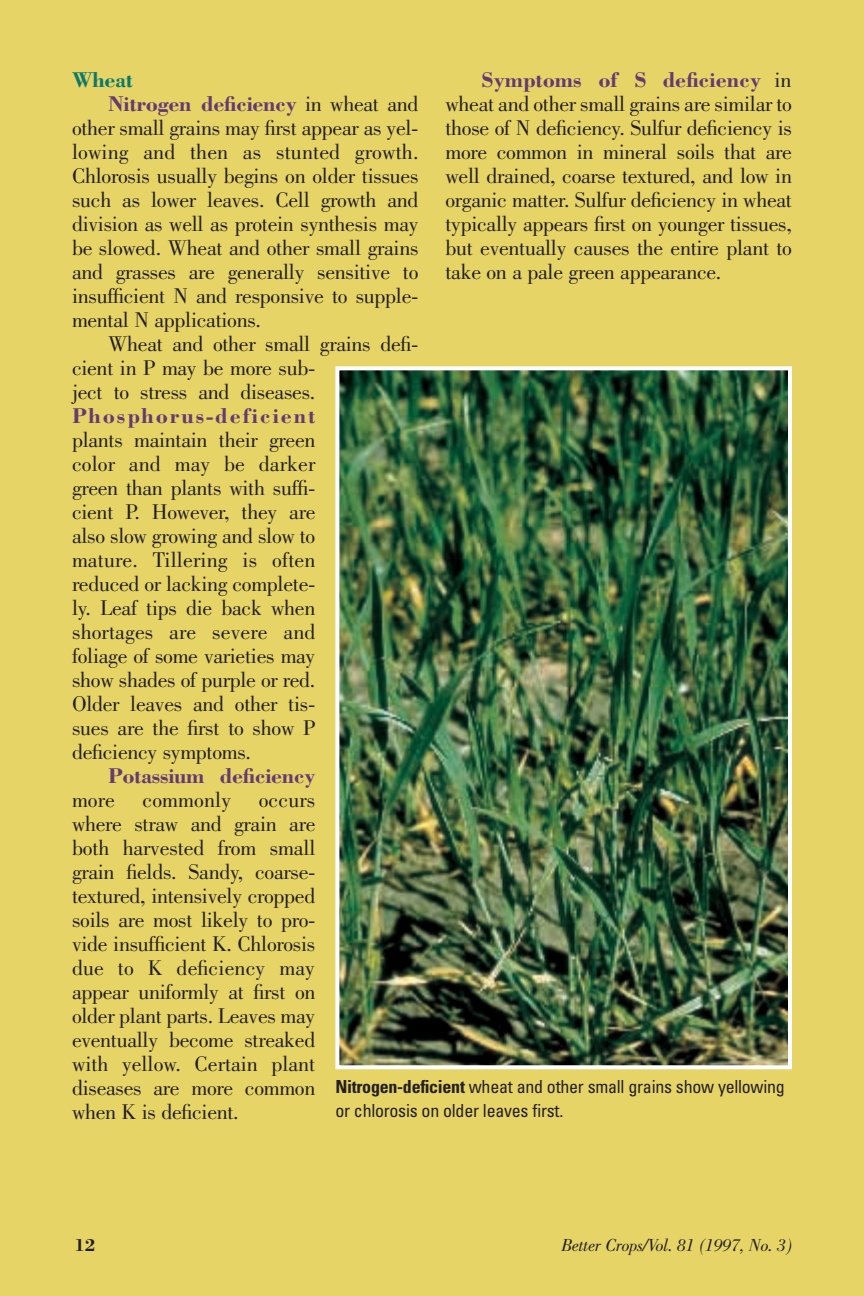
<style>
.page{position:relative;width:864px;height:1296px;background:#e6d467}
.page>*{position:absolute;margin:0;border:0;box-sizing:border-box;transform-origin:0 0}
.t1{font:22px/24px "Bodoni";letter-spacing:-.015em;color:#231f20;text-align:justify}
.t2{font:700 22px "Bodoni";letter-spacing:-.015em;color:#643a71}
.t3{font:22px "Bodoni";letter-spacing:.005em;color:#231f20}
.t4{font:700 22px "Bodoni";letter-spacing:.09em;color:#643a71}
.t5{font:700 22px "Bodoni";letter-spacing:-.015em;color:#0e7969}
.t6{font:condensed 18px/24px "Univers";letter-spacing:-.015em;color:#231f20}
.t7{font:italic 18px "Bodoni";letter-spacing:-.015em;color:#231f20}
.t8{font:700 18px "Bodoni";color:#231f20}
.s1{font-weight:400;color:#231f20}
.s2{font-weight:700;color:#643a71}
.s3{font-weight:700}
</style>
<div class="page">
<img style="left:340px;top:371px;width:447px;height:693px">
<div style="left:335px;top:366px;width:457px;height:703px;border:4px solid #fff"></div>
<p class="t5" style="left:72px;top:72px;width:63px">Wheat</p>
<p class="t2" style="left:108px;top:96px;width:312px">Nitrogen deficiency <span class="s1">in wheat and</span></p>
<p class="t1" style="left:72px;top:118px;width:348px">other small grains may first appear as yel-</p>
<p class="t3" style="left:72px;top:144px;width:348px">lowing and then as stunted growth.</p>
<p class="t1" style="left:72px;top:166px;width:348px">Chlorosis usually begins on older tissues</p>
<p class="t1" style="left:72px;top:190px;width:348px">such as lower leaves. Cell growth and</p>
<p class="t1" style="left:72px;top:214px;width:348px">division as well as protein synthesis may</p>
<p class="t1" style="left:72px;top:238px;width:348px">be slowed. Wheat and other small grains</p>
<p class="t1" style="left:72px;top:262px;width:348px">and grasses are generally sensitive to</p>
<p class="t1" style="left:72px;top:286px;width:348px">insufficient N and responsive to supple-</p>
<p class="t1" style="left:72px;top:310px;width:191px">mental N applications.</p>
<p class="t1" style="left:108px;top:334px;width:312px">Wheat and other small grains defi-</p>
<p class="t1" style="left:72px;top:358px;width:245px">cient in P may be more sub-</p>
<p class="t1" style="left:72px;top:382px;width:245px">ject to stress and diseases.</p>
<p class="t4" style="left:72px;top:408px;width:245px">Phosphorus-deficient</p>
<p class="t1" style="left:72px;top:430px;width:245px">plants maintain their green color and may be darker green than plants with suffi&shy;cient P. However, they are also slow growing and slow to mature. Tillering is often reduced or lacking complete&shy;ly. Leaf tips die back when shortages are severe and foliage of some varieties may show shades of purple or red.<br>Older leaves and other tis&shy;sues are the first to show P deficiency symptoms.</p>
<p class="t2" style="left:108px;top:768px;width:209px">Potassium deficiency</p>
<p class="t1" style="left:72px;top:790px;width:245px">more commonly occurs where straw and grain are both harvested from small grain fields. Sandy, coarse&shy;textured, intensively cropped soils are most likely to pro&shy;vide insufficient K. Chlorosis due to K deficiency may appear uniformly at first on older plant parts. Leaves may eventually become streaked with yellow. Certain plant diseases are more common when K is deficient.</p>
<p class="t1" style="left:446px;top:70px;width:348px;text-indent:36px"><span class="s2">Symptoms of S deficiency</span> in wheat and other small grains are similar to those of N deficiency. Sulfur deficiency is more common in mineral soils that are well drained, coarse textured, and low in organic matter. Sulfur deficiency in wheat typically appears first on younger tissues, but eventually causes the entire plant to take on a pale green appearance.</p>
<p class="t6" style="left:335px;top:1076px;width:451px"><span class="s3">Nitrogen-deficient</span> wheat and other small grains show yellowing or chlorosis on older leaves first.</p>
<p class="t8" style="left:74px;top:1239px;width:23px">12</p>
<p class="t7" style="left:561px;top:1239px;width:232px">Better Crops/Vol. 81 (1997, No. 3)</p>
</div>
